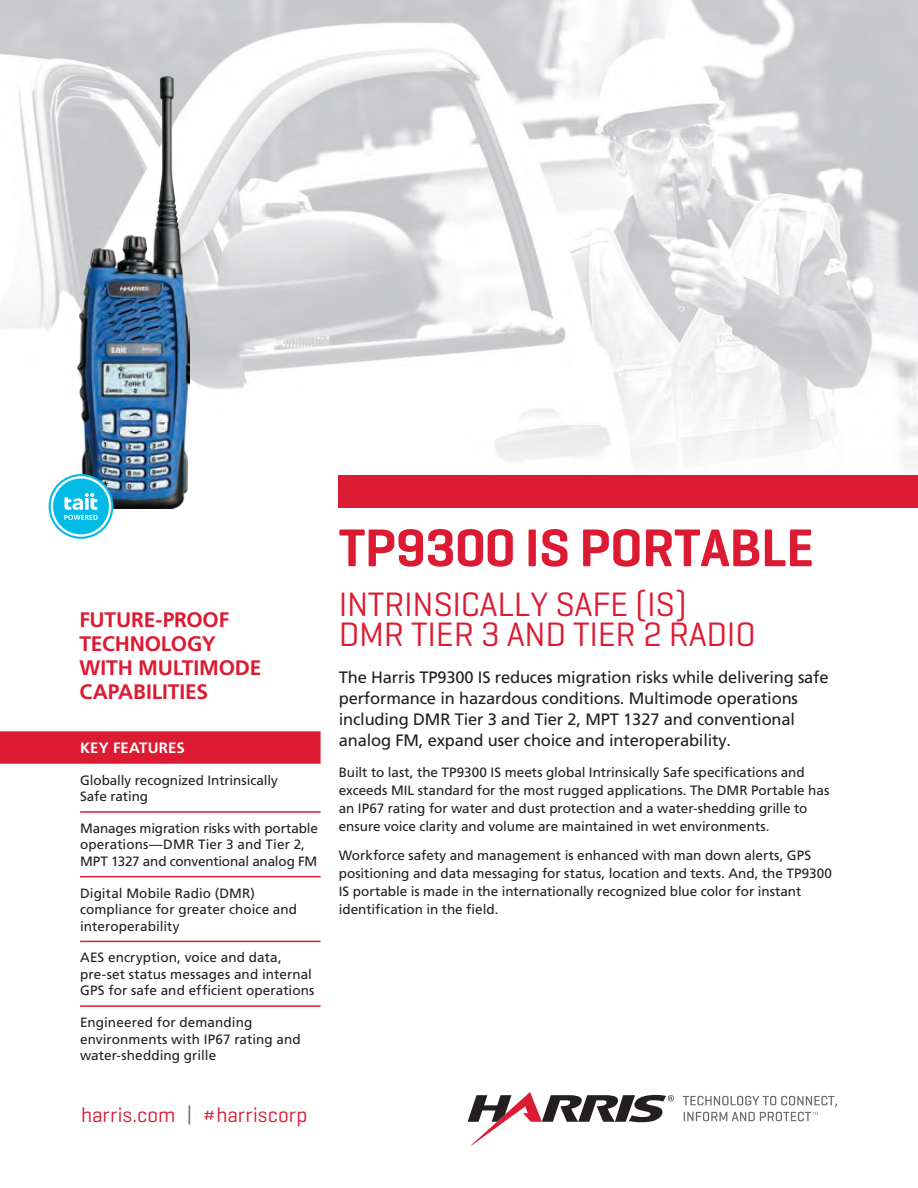
<style>
.page{position:relative;width:918px;height:1188px;background:#fff}
.page>*{position:absolute;margin:0;border:0;box-sizing:border-box;transform-origin:0 0}
.DataSheet_Header__36{font:600 54px "Geogrotesque";letter-spacing:-.01em;color:#dc1a32}
.DataSheet_Subhead__2{font:34.5px "Geogrotesque";letter-spacing:-.01em;color:#dc1a32}
.MAIN_CALLOUT__14pt_1{font:700 21px/24px "Frutiger LT Std";letter-spacing:-.01em;color:#dc1a32}
.Twitter__FRONT__14pt{font:21px "Geogrotesque";letter-spacing:.01em;color:#dc1a32}
.URL_Harris_com_FRONT{font:21px "Geogrotesque";color:#dc1a32}
.I-Beam_FRONT__14pt_1{font:21px "Geogrotesque";color:#6c6d70}
.INTRO_TEXT__11pt_14p{font:16.5px/21px "Frutiger LT Std";letter-spacing:-.01em;color:#231f20}
.Key_Features_Title{font:700 15px "Frutiger LT Std";letter-spacing:.01em;color:#fff}
.BODY_TEXT__9pt_12pt{font:13.5px/18px "Frutiger LT Std";letter-spacing:-.005em;color:#231f20}
.Benefits_Text_List{font:13.5px/16.5px "Frutiger LT Std";letter-spacing:.005em;color:#231f20}
.Key_Features_List__9{font:13.5px/16.5px "Frutiger LT Std";letter-spacing:.005em;color:#231f20}
</style>
<div class="page">
<svg style="left:468px;top:1092px;width:206px;height:54px"></svg>
<svg style="left:683px;top:1096px;width:154px;height:25px"></svg>
<img style="left:0;top:0;width:918px;height:511px">
<img style="left:77px;top:77px;width:113px;height:432px">
<div style="left:339px;top:476px;width:579px;height:32px;background:#dc1a32"></div>
<div style="left:0;top:731px;width:321px;height:33px;background:#dc1a32"></div>
<hr style="left:80px;top:811px;width:241px;height:2px;background:#dc1a32">
<hr style="left:80px;top:876px;width:241px;height:1px;background:#dc1a32">
<hr style="left:80px;top:941px;width:241px;height:1px;background:#dc1a32">
<hr style="left:80px;top:1005px;width:241px;height:2px;background:#dc1a32">
<svg style="left:49px;top:474px;width:64px;height:65px"></svg>
<p class="MAIN_CALLOUT__14pt_1" style="left:80px;top:607px;width:183px">FUTURE-PROOF<br>TECHNOLOGY<br>WITH MULTIMODE<br>CAPABILITIES</p>
<p class="Key_Features_Title" style="left:80px;top:739px;width:106px">KEY FEATURES</p>
<p class="Benefits_Text_List" style="left:80px;top:772px;width:199px">Globally recognized Intrinsically<br>Safe rating</p>
<p class="Benefits_Text_List" style="left:80px;top:820px;width:239px">Manages migration risks with portable operations—DMR Tier 3 and Tier 2,<br>MPT 1327 and conventional analog FM</p>
<p class="Key_Features_List__9" style="left:80px;top:885px;width:219px">Digital Mobile Radio (DMR) compliance for greater choice and interoperability</p>
<p class="Benefits_Text_List" style="left:80px;top:949px;width:236px">AES encryption, voice and data, pre-set status messages and internal<br>GPS for safe and efficient operations</p>
<p class="Benefits_Text_List" style="left:80px;top:1014px;width:222px">Engineered for demanding environments with IP67 rating and water-shedding grille</p>
<p class="URL_Harris_com_FRONT" style="left:81px;top:1101px;width:96px">harris.com</p>
<p class="I-Beam_FRONT__14pt_1" style="left:187px;top:1100px;width:7px">|</p>
<p class="Twitter__FRONT__14pt" style="left:203px;top:1101px;width:106px">#harriscorp</p>
<h1 class="DataSheet_Header__36" style="left:339px;top:514px;width:477px">TP9300 IS PORTABLE</h1>
<h2 class="DataSheet_Subhead__2" style="left:339px;top:583px;width:350px">INTRINSICALLY SAFE (IS)</h2>
<h2 class="DataSheet_Subhead__2" style="left:339px;top:613px;width:418px">DMR TIER 3 AND TIER 2 RADIO</h2>
<p class="INTRO_TEXT__11pt_14p" style="left:339px;top:667px;width:491px">The Harris TP9300 IS reduces migration risks while delivering safe performance in hazardous conditions. Multimode operations including DMR Tier 3 and Tier 2, MPT 1327 and conventional analog FM, expand user choice and interoperability.</p>
<p class="BODY_TEXT__9pt_12pt" style="left:339px;top:764px;width:492px">Built to last, the TP9300 IS meets global Intrinsically Safe specifications and exceeds MIL standard for the most rugged applications. The DMR Portable has an IP67 rating for water and dust protection and a water-shedding grille to ensure voice clarity and volume are maintained in wet environments.</p>
<p class="BODY_TEXT__9pt_12pt" style="left:339px;top:847px;width:495px">Workforce safety and management is enhanced with man down alerts, GPS positioning and data messaging for status, location and texts. And, the TP9300<br>IS portable is made in the internationally recognized blue color for instant identification in the field.</p>
</div>
